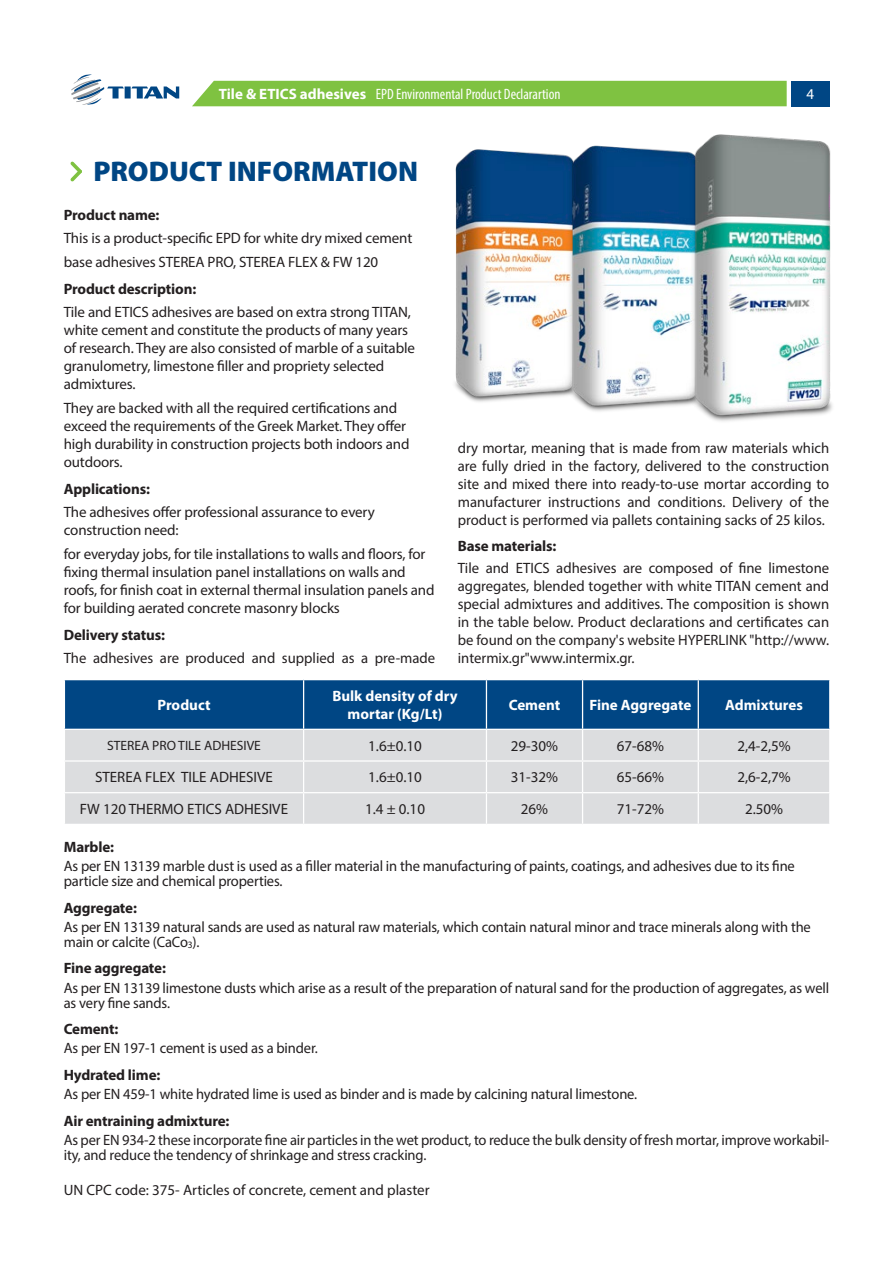
<style>
.page{position:relative;width:893px;height:1263px;background:#fff}
.page>*{position:absolute;margin:0;border:0;box-sizing:border-box;transform-origin:0 0}
.Title_01{font:900 28.5px "Myriad Pro";color:#004684}
.Main{font:15px/18px "Myriad Pro";letter-spacing:-.01em;color:#231f20}
.Main-2{font:700 15px "Myriad Pro";letter-spacing:-.01em;color:#231f20}
.Main-3{font:700 15px/18px "Myriad Pro";color:#fff;text-align:center}
.t1{font:condensed 15px "Myriad Pro";color:#fff}
.t2{font:15px "Myriad Pro";color:#fff}
.Main-4{font:13.5px "Myriad Pro";color:#231f20}
.s1{font-weight:700;font-stretch:normal}
</style>
<div class="page">
<div style="left:192px;top:81px;width:595px;height:25px;background:#7fc241"></div>
<svg style="left:71px;top:74px;width:108px;height:31px"></svg>
<div style="left:791px;top:81px;width:38px;height:25px;background:#004684"></div>
<svg style="left:70px;top:161px;width:12px;height:21px"></svg>
<div style="left:65px;top:680px;width:764px;height:49px;background:#004684"></div>
<div style="left:65px;top:730px;width:764px;height:94px;background:#dcdddf"></div>
<hr style="left:303px;top:680px;width:1px;height:49px;background:#fff">
<hr style="left:486px;top:680px;width:1px;height:49px;background:#fff">
<hr style="left:582px;top:680px;width:1px;height:49px;background:#fff">
<hr style="left:698px;top:680px;width:1px;height:49px;background:#fff">
<hr style="left:303px;top:730px;width:1px;height:30px;background:#fff">
<hr style="left:303px;top:762px;width:1px;height:30px;background:#fff">
<hr style="left:303px;top:793px;width:1px;height:31px;background:#fff">
<hr style="left:486px;top:730px;width:1px;height:30px;background:#fff">
<hr style="left:486px;top:762px;width:1px;height:30px;background:#fff">
<hr style="left:486px;top:793px;width:1px;height:31px;background:#fff">
<hr style="left:582px;top:730px;width:1px;height:30px;background:#fff">
<hr style="left:582px;top:762px;width:1px;height:30px;background:#fff">
<hr style="left:582px;top:793px;width:1px;height:31px;background:#fff">
<hr style="left:698px;top:730px;width:1px;height:30px;background:#fff">
<hr style="left:698px;top:762px;width:1px;height:30px;background:#fff">
<hr style="left:698px;top:793px;width:1px;height:31px;background:#fff">
<hr style="left:64px;top:760px;width:240px;height:2px;background:#fff">
<hr style="left:64px;top:792px;width:240px;height:1px;background:#fff">
<hr style="left:304px;top:760px;width:182px;height:2px;background:#fff">
<hr style="left:304px;top:792px;width:182px;height:1px;background:#fff">
<hr style="left:486px;top:760px;width:97px;height:2px;background:#fff">
<hr style="left:486px;top:792px;width:97px;height:1px;background:#fff">
<hr style="left:583px;top:760px;width:115px;height:2px;background:#fff">
<hr style="left:583px;top:792px;width:115px;height:1px;background:#fff">
<hr style="left:698px;top:760px;width:132px;height:2px;background:#fff">
<hr style="left:698px;top:792px;width:132px;height:1px;background:#fff">
<img style="left:455px;top:149px;width:109px;height:253px">
<img style="left:564px;top:145px;width:122px;height:267px">
<img style="left:686px;top:134px;width:147px;height:288px">
<p class="t1" style="left:219px;top:85px;width:343px"><span class="s1">Τile &amp; ETICS adhesives</span> EPD Environmental Product Declarartion</p>
<p class="t2" style="left:806px;top:85px;width:9px">4</p>
<p class="Title_01" style="left:93px;top:152px;width:326px">PRODUCT INFORMATION</p>
<p class="Main-2" style="left:64px;top:205px;width:97px">Product name:</p>
<p class="Main" style="left:64px;top:229px;width:350px">This is a product-specific EPD for white dry mixed cement</p>
<p class="Main" style="left:64px;top:252px;width:316px">base adhesives STEREA PRO, STEREA FLEX &amp; FW 120</p>
<p class="Main-2" style="left:64px;top:279px;width:134px">Product description:</p>
<p class="Main" style="left:64px;top:303px;width:353px">Tile and ETICS adhesives are based on extra strong TITAN, white cement and constitute the products of many years of research. They are also consisted of marble of a suitable granulometry, limestone filler and propriety selected admixtures.</p>
<p class="Main" style="left:64px;top:398px;width:347px">They are backed with all the required certifications and exceed the requirements of the Greek Market. They offer high durability in construction projects both indoors and outdoors.</p>
<p class="Main-2" style="left:64px;top:479px;width:88px">Applications:</p>
<p class="Main" style="left:64px;top:503px;width:313px">The adhesives offer professional assurance to every construction need:</p>
<p class="Main" style="left:64px;top:544px;width:372px">for everyday jobs, for tile installations to walls and floors, for fixing thermal insulation panel installations on walls and roofs, for finish coat in external thermal insulation panels and for building aerated concrete masonry blocks</p>
<p class="Main-2" style="left:64px;top:625px;width:103px">Delivery status:</p>
<p class="Main" style="left:64px;top:649px;width:373px">The adhesives are produced and supplied as a pre-made</p>
<p class="Main" style="left:458px;top:438px;width:373px;text-align:justify">dry mortar, meaning that is made from raw materials which are fully dried in the factory, delivered to the construction site and mixed there into ready-to-use mortar according to manufacturer instructions and conditions. Delivery of the product is performed via pallets containing sacks of 25 kilos.</p>
<p class="Main-2" style="left:458px;top:536px;width:100px">Base materials:</p>
<p class="Main" style="left:458px;top:559px;width:373px;text-align:justify">Tile and ETICS adhesives are composed of fine limestone aggregates, blended together with white TITAN cement and special admixtures and additives. The composition is shown in the table below. Product declarations and certificates can be found on the company's website HYPERLINK "http://www. intermix.gr"www.intermix.gr.</p>
<p class="Main-3" style="left:157px;top:695px;width:55px">Product</p>
<p class="Main-3" style="left:332px;top:686px;width:127px">Bulk density of dry mortar (Kg/Lt)</p>
<p class="Main-3" style="left:509px;top:695px;width:53px">Cement</p>
<p class="Main-3" style="left:589px;top:695px;width:104px">Fine Aggregate</p>
<p class="Main-3" style="left:725px;top:695px;width:79px">Admixtures</p>
<p class="Main-4" style="left:107px;top:737px;width:155px">STEREA PRO TILE ADHESIVE</p>
<p class="Main" style="left:368px;top:736px;width:55px">1.6±0.10</p>
<p class="Main" style="left:511px;top:736px;width:49px">29-30%</p>
<p class="Main" style="left:617px;top:736px;width:49px">67-68%</p>
<p class="Main" style="left:737px;top:736px;width:55px">2,4-2,5%</p>
<p class="Main" style="left:95px;top:768px;width:179px">STEREA FLEX TILE ADHESIVE</p>
<p class="Main" style="left:368px;top:768px;width:55px">1.6±0.10</p>
<p class="Main" style="left:511px;top:768px;width:49px">31-32%</p>
<p class="Main" style="left:617px;top:768px;width:49px">65-66%</p>
<p class="Main" style="left:737px;top:768px;width:55px">2,6-2,7%</p>
<p class="Main" style="left:80px;top:800px;width:210px">FW 120 THERMO ETICS ADHESIVE</p>
<p class="Main" style="left:365px;top:800px;width:61px">1.4 ± 0.10</p>
<p class="Main" style="left:521px;top:800px;width:29px">26%</p>
<p class="Main" style="left:617px;top:800px;width:49px">71-72%</p>
<p class="Main" style="left:745px;top:800px;width:40px">2.50%</p>
<p class="Main-2" style="left:64px;top:837px;width:52px">Marble:</p>
<p class="Main" style="left:64px;top:858px;width:733px;line-height:15px">As per EN 13139 marble dust is used as a filler material in the manufacturing of paints, coatings, and adhesives due to its fine particle size and chemical properties.</p>
<p class="Main-2" style="left:64px;top:898px;width:75px">Aggregate:</p>
<p class="Main" style="left:64px;top:919px;width:749px;line-height:15px">As per EN 13139 natural sands are used as natural raw materials, which contain natural minor and trace minerals along with the main or calcite (CaCo<sub>3</sub>).</p>
<p class="Main-2" style="left:64px;top:958px;width:104px">Fine aggregate:</p>
<p class="Main" style="left:64px;top:980px;width:767px;line-height:15px">As per EN 13139 limestone dusts which arise as a result of the preparation of natural sand for the production of aggregates, as well as very fine sands.</p>
<p class="Main-2" style="left:64px;top:1019px;width:56px">Cement:</p>
<p class="Main" style="left:64px;top:1039px;width:256px">As per EN 197-1 cement is used as a binder.</p>
<p class="Main-2" style="left:64px;top:1065px;width:98px">Hydrated lime:</p>
<p class="Main" style="left:64px;top:1085px;width:575px">As per EN 459-1 white hydrated lime is used as binder and is made by calcining natural limestone.</p>
<p class="Main-2" style="left:64px;top:1111px;width:167px">Air entraining admixture:</p>
<p class="Main" style="left:64px;top:1132px;width:767px;line-height:15px">Αs per EN 934-2 these incorporate fine air particles in the wet product, to reduce the bulk density of fresh mortar, improve workabil&shy;ity, and reduce the tendency of shrinkage and stress cracking.</p>
<p class="Main" style="left:64px;top:1181px;width:367px">UN CPC code: 375- Articles of concrete, cement and plaster</p>
</div>
